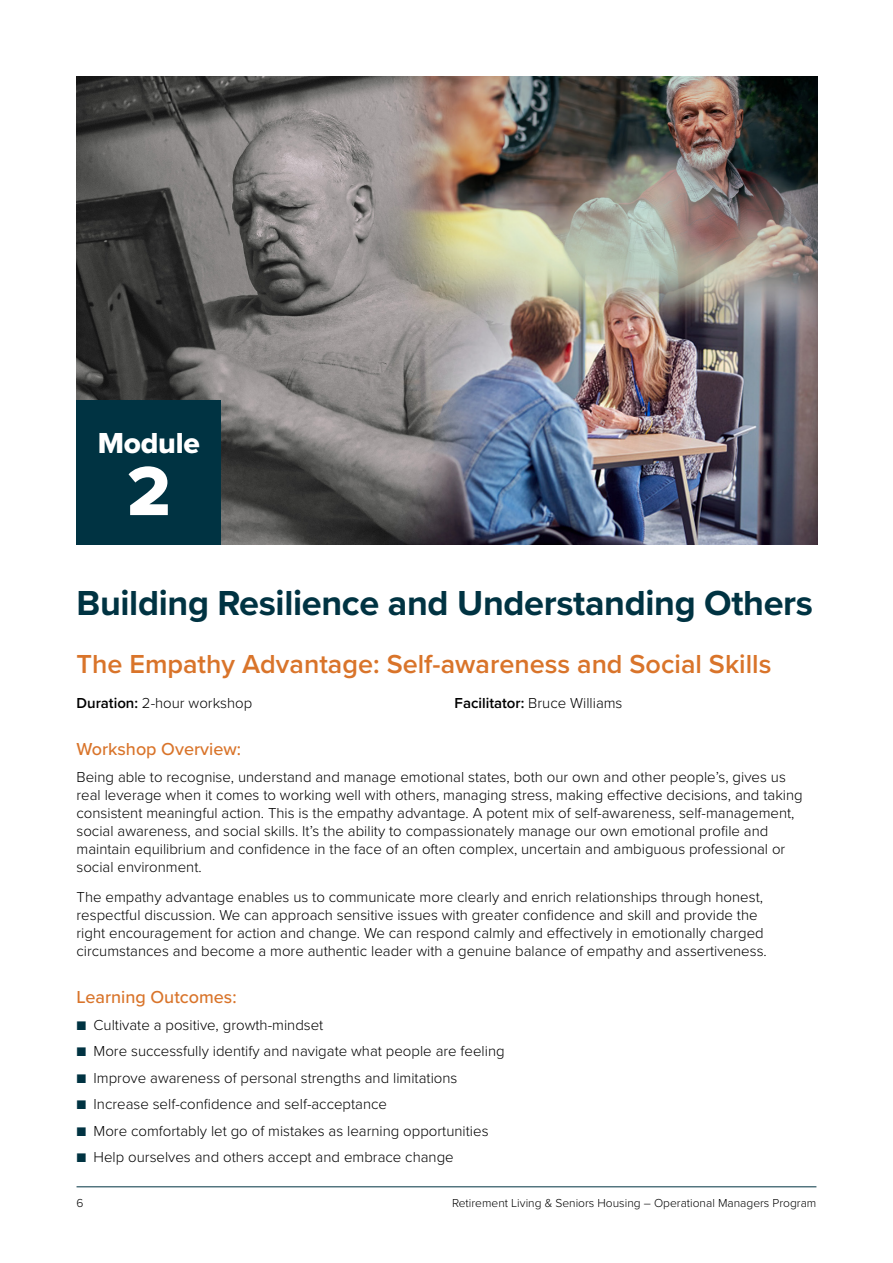
<style>
.page{position:relative;width:893px;height:1263px;background:#fff}
.page>*{position:absolute;margin:0;border:0;box-sizing:border-box;transform-origin:0 0}
.t1{font:72px "Proxima Nova Extrabld";color:#fff}
.t2{font:700 36px "Proxima Nova";letter-spacing:-.01em;color:#003342}
.t3{font:30px "Proxima Nova Extrabld";letter-spacing:-.01em;color:#fff}
.t4{font:600 27px "Proxima Nova";color:#d9742a}
.t5{font:500 18px "Proxima Nova";color:#d9742a}
.t6{font:300 15px/18px "Proxima Nova";color:#000}
.t7{font:300 12px "Proxima Nova";color:#000}
.s1{font-weight:600}
.s2{color:#003342}
</style>
<div class="page">
<hr style="left:77px;top:1186px;width:739px;height:1px;background:#003342">
<img style="left:77px;top:77px;width:740px;height:467px">
<div style="left:77px;top:400px;width:144px;height:144px;background:#003342"></div>
<h3 class="t3" style="left:98px;top:420px;width:104px">Module</h3>
<h1 class="t1" style="left:127px;top:437px;width:45px">2</h1>
<h2 class="t2" style="left:77px;top:576px;width:738px">Building Resilience and Understanding Others</h2>
<h3 class="t4" style="left:77px;top:644px;width:696px">The Empathy Advantage: Self-awareness and Social Skills</h3>
<p class="t6" style="left:77px;top:693px;width:177px"><span class="s1">Duration:</span> 2-hour workshop</p>
<p class="t6" style="left:455px;top:693px;width:169px"><span class="s1">Facilitator:</span> Bruce Williams</p>
<p class="t5" style="left:77px;top:735px;width:166px">Workshop Overview:</p>
<p class="t6" style="left:77px;top:767px;width:728px">Being able to recognise, understand and manage emotional states, both our own and other people’s, gives us real leverage when it comes to working well with others, managing stress, making effective decisions, and taking consistent meaningful action. This is the empathy advantage. A potent mix of self-awareness, self-management, social awareness, and social skills. It’s the ability to compassionately manage our own emotional profile and maintain equilibrium and confidence in the face of an often complex, uncertain and ambiguous professional or social environment.</p>
<p class="t6" style="left:77px;top:887px;width:692px">The empathy advantage enables us to communicate more clearly and enrich relationships through honest, respectful discussion. We can approach sensitive issues with greater confidence and skill and provide the right encouragement for action and change. We can respond calmly and effectively in emotionally charged circumstances and become a more authentic leader with a genuine balance of empathy and assertiveness.</p>
<p class="t5" style="left:77px;top:984px;width:162px">Learning Outcomes:</p>
<p class="t6" style="left:77px;top:1015px;width:248px"><span class="s2">■</span> Cultivate a positive, growth-mindset</p>
<p class="t6" style="left:77px;top:1041px;width:430px"><span class="s2">■</span> More successfully identify and navigate what people are feeling</p>
<p class="t6" style="left:77px;top:1068px;width:382px"><span class="s2">■</span> Improve awareness of personal strengths and limitations</p>
<p class="t6" style="left:77px;top:1094px;width:312px"><span class="s2">■</span> Increase self-confidence and self-acceptance</p>
<p class="t6" style="left:77px;top:1121px;width:413px"><span class="s2">■</span> More comfortably let go of mistakes as learning opportunities</p>
<p class="t6" style="left:77px;top:1147px;width:379px"><span class="s2">■</span> Help ourselves and others accept and embrace change</p>
<p class="t7" style="left:77px;top:1194px;width:9px">6</p>
<p class="t7" style="left:452px;top:1194px;width:366px">Retirement Living &amp; Seniors Housing – Operational Managers Program</p>
</div>
